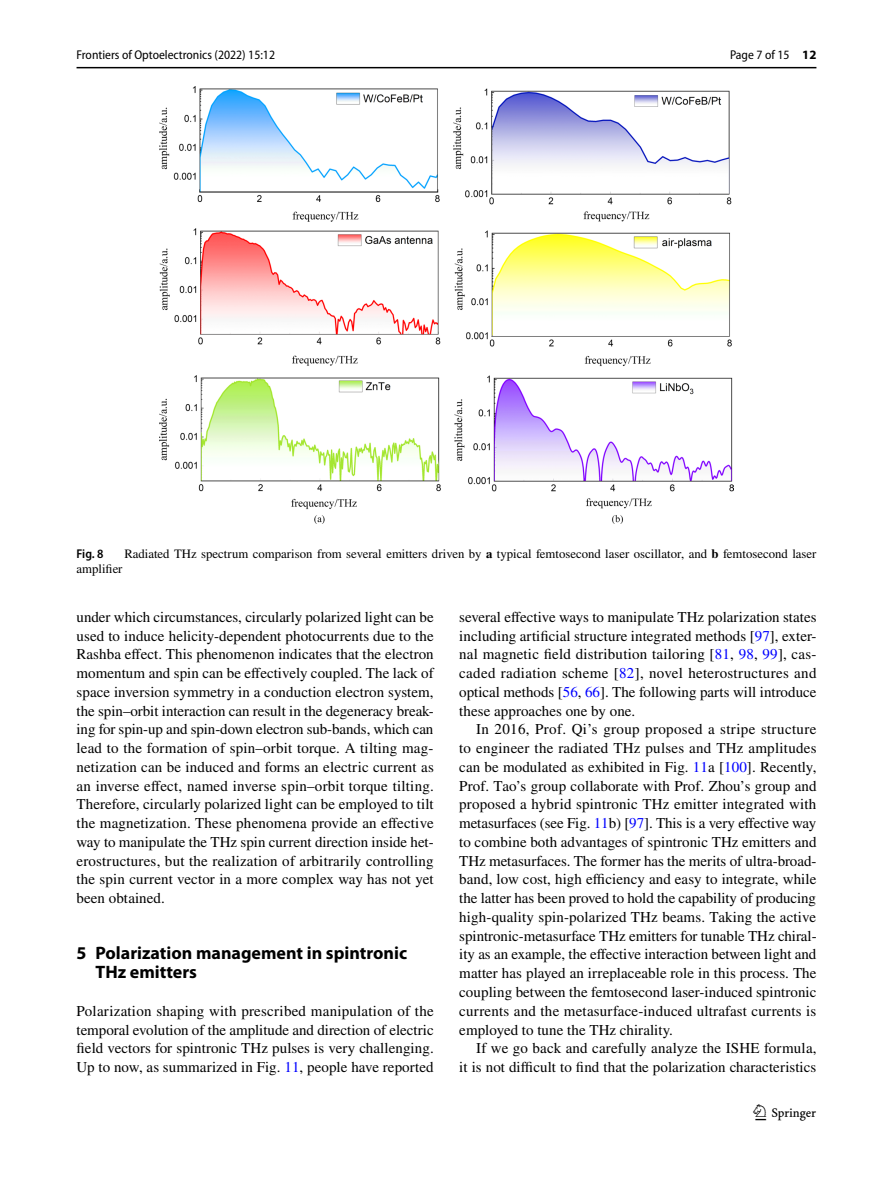
<style>
.page{position:relative;width:893px;height:1187px;background:#fff}
.page>*{position:absolute;margin:0;border:0;box-sizing:border-box;transform-origin:0 0}
.t1{font:22.5px "Springnew Regular 3";color:#000}
.t2{font:700 18px/18.8px "Myriad Pro";color:#000}
.t3{font:15px/18.8px "STIX";letter-spacing:.005em;color:#000;text-align:justify}
.t4{font:12.75px "STIX";color:#000}
.t5{font:semi-condensed 12.75px "Myriad Pro";color:#000}
.t6{font:600 semi-condensed 12.75px "Myriad Pro";color:#000}
.s1{font-weight:700;font-stretch:normal}
.s2{font-weight:700}
.s3{color:#00f}
</style>
<div class="page">
<hr style="left:77px;top:67px;width:739px;height:1px;background:#000">
<img style="left:159px;top:87px;width:574px;height:436px">
<p class="t5" style="left:77px;top:48px;width:200px">Frontiers of Optoelectronics (2022) 15:12</p>
<p class="t5" style="left:730px;top:48px;width:88px">Page 7 of 15 <span class="s1">12</span></p>
<p class="t6" style="left:77px;top:547px;width:29px">Fig. 8</p>
<p class="t4" style="left:124px;top:545px;width:694px">Radiated THz spectrum comparison from several emitters driven by <span class="s2">a</span> typical femtosecond laser oscillator, and <span class="s2">b</span> femtosecond laser</p>
<p class="t4" style="left:77px;top:560px;width:48px">amplifier</p>
<p class="t3" style="left:77px;top:608px;width:359px">under which circumstances, circularly polarized light can be used to induce helicity-dependent photocurrents due to the Rashba effect. This phenomenon indicates that the electron momentum and spin can be effectively coupled. The lack of space inversion symmetry in a conduction electron system, the spin–orbit interaction can result in the degeneracy break&shy;ing for spin-up and spin-down electron sub-bands, which can lead to the formation of spin–orbit torque. A tilting mag&shy;netization can be induced and forms an electric current as an inverse effect, named inverse spin–orbit torque tilting.<br>Therefore, circularly polarized light can be employed to tilt the magnetization. These phenomena provide an effective way to manipulate the THz spin current direction inside het&shy;erostructures, but the realization of arbitrarily controlling the spin current vector in a more complex way has not yet been obtained.</p>
<p class="t2" style="left:96px;top:943px;width:313px;text-indent:-19px">5 Polarization management in spintronic<br>THz emitters</p>
<p class="t3" style="left:77px;top:1002px;width:359px">Polarization shaping with prescribed manipulation of the temporal evolution of the amplitude and direction of electric field vectors for spintronic THz pulses is very challenging.<br>Up to now, as summarized in Fig. <span class="s3">11</span>, people have reported</p>
<p class="t3" style="left:459px;top:608px;width:359px">several effective ways to manipulate THz polarization states including artificial structure integrated methods [<span class="s3">97</span>], exter&shy;nal magnetic field distribution tailoring [<span class="s3">81</span>, <span class="s3">98</span>, <span class="s3">99</span>], cas&shy;caded radiation scheme [<span class="s3">82</span>], novel heterostructures and optical methods [<span class="s3">56</span>, <span class="s3">66</span>]. The following parts will introduce these approaches one by one.</p>
<p class="t3" style="left:459px;top:721px;width:359px;text-indent:17px">In 2016, Prof. Qi’s group proposed a stripe structure to engineer the radiated THz pulses and THz amplitudes can be modulated as exhibited in Fig. <span class="s3">11</span>a [<span class="s3">100</span>]. Recently, Prof. Tao’s group collaborate with Prof. Zhou’s group and proposed a hybrid spintronic THz emitter integrated with metasurfaces (see Fig. <span class="s3">11</span>b) [<span class="s3">97</span>]. This is a very effective way to combine both advantages of spintronic THz emitters and THz metasurfaces. The former has the merits of ultra-broad&shy;band, low cost, high efficiency and easy to integrate, while the latter has been proved to hold the capability of producing high-quality spin-polarized THz beams. Taking the active spintronic-metasurface THz emitters for tunable THz chiral&shy;ity as an example, the effective interaction between light and matter has played an irreplaceable role in this process. The coupling between the femtosecond laser-induced spintronic currents and the metasurface-induced ultrafast currents is employed to tune the THz chirality.</p>
<p class="t3" style="left:459px;top:1039px;width:359px;text-align:right">If we go back and carefully analyze the ISHE formula,<br>it is not difficult to find that the polarization characteristics</p>
<h1 class="t1" style="left:755px;top:1104px;width:62px">1 3</h1>
</div>
